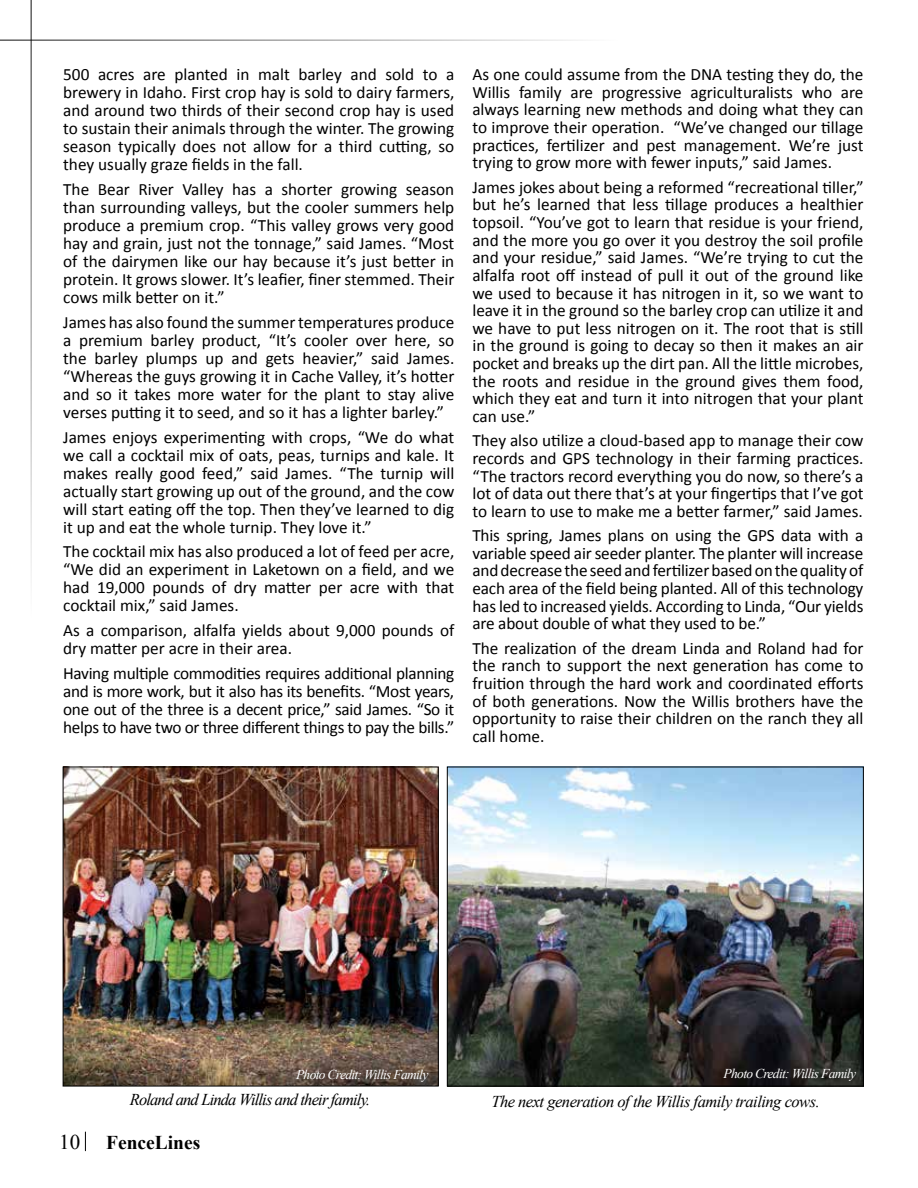
<style>
.page{position:relative;width:918px;height:1188px;background:#fff}
.page>*{position:absolute;margin:0;border:0;box-sizing:border-box;transform-origin:0 0}
.t1{font:700 19.5px "Times New Roman";color:#000}
.t2{font:17.25px/17.7px "Calibri";color:#000;text-align:justify}
.t3{font:italic 16.5px "Times New Roman";letter-spacing:-.03em;color:#000}
.t4{font:italic 16.5px "Times New Roman";letter-spacing:-.05em;color:#000}
.t5{font:italic 13.5px "Times New Roman";letter-spacing:-.05em;color:#fff}
.s1{font-weight:400;font-size:21px}
</style>
<div class="page">
<hr style="left:0;top:40px;width:618px;height:1px;background:#000">
<hr style="left:31px;top:0;width:1px;height:618px;background:#000">
<svg style="left:85px;top:1132px;width:1px;height:19px"></svg>
<img style="left:65px;top:769px;width:371px;height:315px">
<div style="left:63px;top:767px;width:375px;height:319px;border:1px solid #000"></div>
<img style="left:449px;top:769px;width:413px;height:315px">
<div style="left:447px;top:767px;width:417px;height:319px;border:1px solid #000"></div>
<p class="t2" style="left:63px;top:66px;width:393px">500 acres are planted in malt barley and sold to a brewery in Idaho. First crop hay is sold to dairy farmers, and around two thirds of their second crop hay is used to sustain their animals through the winter. The growing season typically does not allow for a third cutting, so they usually graze fields in the fall.</p>
<p class="t2" style="left:63px;top:180px;width:393px">The Bear River Valley has a shorter growing season than surrounding valleys, but the cooler summers help produce a premium crop. “This valley grows very good hay and grain, just not the tonnage,” said James. “Most of the dairymen like our hay because it’s just better in protein. It grows slower. It’s leafier, finer stemmed. Their cows milk better on it.”</p>
<p class="t2" style="left:63px;top:313px;width:393px">James has also found the summer temperatures produce a premium barley product, “It’s cooler over here, so the barley plumps up and gets heavier,” said James. “Whereas the guys growing it in Cache Valley, it’s hotter and so it takes more water for the plant to stay alive verses putting it to seed, and so it has a lighter barley.”</p>
<p class="t2" style="left:63px;top:428px;width:393px">James enjoys experimenting with crops, “We do what we call a cocktail mix of oats, peas, turnips and kale. It makes really good feed,” said James. “The turnip will actually start growing up out of the ground, and the cow will start eating off the top. Then they’ve learned to dig it up and eat the whole turnip. They love it.”</p>
<p class="t2" style="left:63px;top:543px;width:393px">The cocktail mix has also produced a lot of feed per acre, “We did an experiment in Laketown on a field, and we had 19,000 pounds of dry matter per acre with that cocktail mix,” said James.</p>
<p class="t2" style="left:63px;top:621px;width:393px">As a comparison, alfalfa yields about 9,000 pounds of dry matter per acre in their area.</p>
<p class="t2" style="left:63px;top:664px;width:393px">Having multiple commodities requires additional planning and is more work, but it also has its benefits. “Most years, one out of the three is a decent price,” said James. “So it helps to have two or three different things to pay the bills.”</p>
<p class="t2" style="left:472px;top:66px;width:393px">As one could assume from the DNA testing they do, the Willis family are progressive agriculturalists who are always learning new methods and doing what they can to improve their operation. “We’ve changed our tillage practices, fertilizer and pest management. We’re just trying to grow more with fewer inputs,” said James.</p>
<p class="t2" style="left:472px;top:178px;width:393px">James jokes about being a reformed “recreational tiller,” but he’s learned that less tillage produces a healthier topsoil. “You’ve got to learn that residue is your friend, and the more you go over it you destroy the soil profile and your residue,” said James. “We’re trying to cut the alfalfa root off instead of pull it out of the ground like we used to because it has nitrogen in it, so we want to leave it in the ground so the barley crop can utilize it and we have to put less nitrogen on it. The root that is still in the ground is going to decay so then it makes an air pocket and breaks up the dirt pan. All the little microbes, the roots and residue in the ground gives them food, which they eat and turn it into nitrogen that your plant can use.”</p>
<p class="t2" style="left:472px;top:432px;width:393px">They also utilize a cloud-based app to manage their cow records and GPS technology in their farming practices. “The tractors record everything you do now, so there’s a lot of data out there that’s at your fingertips that I’ve got to learn to use to make me a better farmer,” said James.</p>
<p class="t2" style="left:472px;top:527px;width:393px">This spring, James plans on using the GPS data with a variable speed air seeder planter. The planter will increase and decrease the seed and fertilizer based on the quality of each area of the field being planted. All of this technology has led to increased yields. According to Linda, “Our yields are about double of what they used to be.”</p>
<p class="t2" style="left:472px;top:639px;width:393px">The realization of the dream Linda and Roland had for the ranch to support the next generation has come to fruition through the hard work and coordinated efforts of both generations. Now the Willis brothers have the opportunity to raise their children on the ranch they all call home.</p>
<p class="t5" style="left:296px;top:1065px;width:134px">Photo Credit: Willis Family</p>
<p class="t5" style="left:724px;top:1064px;width:134px">Photo Credit: Willis Family</p>
<p class="t4" style="left:130px;top:1088px;width:242px">Roland and Linda Willis and their family.</p>
<p class="t1" style="left:59px;top:1129px;width:143px"><span class="s1">10</span> FenceLines</p>
<p class="t3" style="left:491px;top:1090px;width:330px">The next generation of the Willis family trailing cows.</p>
</div>
